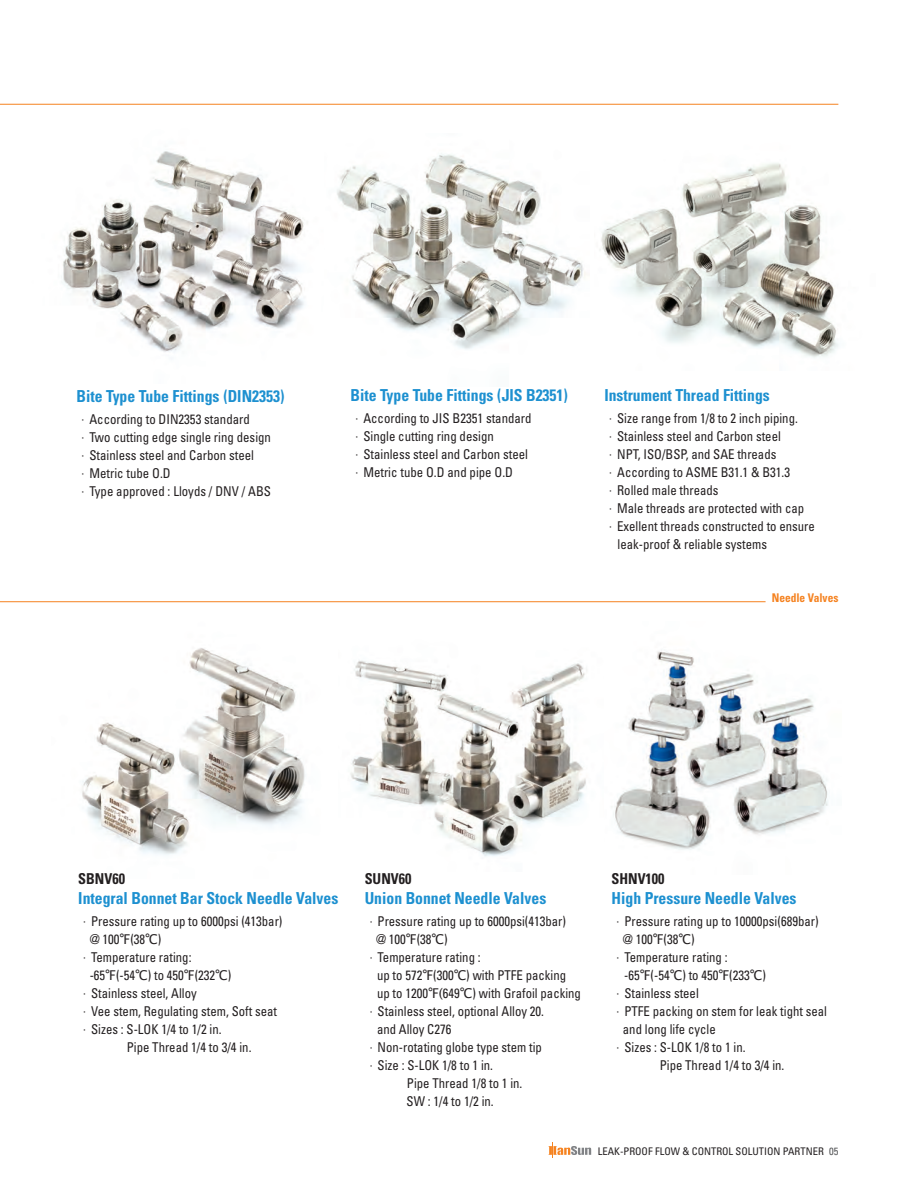
<style>
.page{position:relative;width:915px;height:1191px;background:#fff}
.page>*{position:absolute;margin:0;border:0;box-sizing:border-box;transform-origin:0 0}
.t1{font:700 condensed 16.5px "Univers LT Std";color:#1d90d0;scale:.95 1}
.t2{font:700 condensed 16.5px "Univers LT Std";color:#1d90d0;scale:.94 1}
.t3{font:700 condensed 15px "Univers LT Std";color:#231f20;scale:.95 1}
.t4{font:condensed 13.5px "Univers LT Std";color:#231f20;scale:.94 1}
.t5{font:condensed 13.5px/18px "Univers LT Std";color:#231f20;scale:.95 1}
.t6{font:700 condensed 12px "Univers LT Std";color:#f58220;scale:.95 1}
.t7{font:condensed 10.5px "Univers LT Std";color:#231f20}
.s1{font-family:"YGO11";font-stretch:normal}
.s2{font-family:"Lucida Grande";font-stretch:normal}
.s3{color:#57585a}
</style>
<div class="page">
<svg style="left:548px;top:1142px;width:43px;height:16px"></svg>
<img style="left:82px;top:648px;width:223px;height:207px">
<hr style="left:0;top:601px;width:765px;height:1px;background:#f58220">
<img style="left:62px;top:151px;width:246px;height:201px">
<img style="left:594px;top:103px;width:245px;height:255px">
<img style="left:337px;top:154px;width:249px;height:195px">
<img style="left:615px;top:651px;width:213px;height:199px">
<img style="left:350px;top:660px;width:236px;height:197px">
<hr style="left:0;top:104px;width:838px;height:1px;background:#f58220">
<p class="t1" style="left:77px;top:386px;width:220px">Bite Type Tube Fittings (DIN2353)</p>
<p class="t5" style="left:77px;top:410px;width:206px"><span class="s1">·</span>According to DIN2353 standard <span class="s1">·</span>Two cutting edge single ring design <span class="s1">·</span>Stainless steel and Carbon steel <span class="s1">·</span>Metric tube O.D<br><span class="s1">·</span>Type approved : Lloyds / DNV / ABS</p>
<p class="t1" style="left:350px;top:385px;width:230px">Bite Type Tube Fittings (JIS B2351)</p>
<p class="t5" style="left:350px;top:409px;width:192px"><span class="s1">·</span>According to JIS B2351 standard <span class="s1">·</span>Single cutting ring design <span class="s1">·</span>Stainless steel and Carbon steel <span class="s1">·</span>Metric tube O.D and pipe O.D</p>
<p class="t2" style="left:604px;top:385px;width:177px">Instrument Thread Fittings</p>
<p class="t4" style="left:604px;top:410px;width:207px"><span class="s1">·</span>Size range from 1/8 to 2 inch piping.</p>
<p class="t4" style="left:604px;top:428px;width:189px"><span class="s1">·</span>Stainless steel and Carbon steel</p>
<p class="t4" style="left:604px;top:446px;width:184px"><span class="s1">·</span>NPT, ISO/BSP, and SAE threads</p>
<p class="t4" style="left:604px;top:464px;width:199px"><span class="s1">·</span>According to ASME B31.1 &amp; B31.3</p>
<p class="t4" style="left:604px;top:482px;width:123px"><span class="s1">·</span>Rolled male threads</p>
<p class="t4" style="left:604px;top:500px;width:214px"><span class="s1">·</span>Male threads are protected with cap</p>
<p class="t4" style="left:604px;top:518px;width:225px"><span class="s1">·</span>Exellent threads constructed to ensure</p>
<p class="t4" style="left:617px;top:536px;width:160px">leak-proof &amp; reliable systems</p>
<p class="t6" style="left:771px;top:590px;width:72px">Needle Valves</p>
<p class="t3" style="left:78px;top:870px;width:51px">SBNV60</p>
<p class="t1" style="left:78px;top:888px;width:275px">Integral Bonnet Bar Stock Needle Valves</p>
<p class="t4" style="left:78px;top:912px;width:218px"><span class="s1">·</span>Pressure rating up to 6000psi (413bar)</p>
<p class="t4" style="left:90px;top:930px;width:78px">@ 100<span class="s2">℉</span>(38<span class="s2">℃</span>)</p>
<p class="t4" style="left:78px;top:948px;width:122px"><span class="s1">·</span>Temperature rating:</p>
<p class="t4" style="left:90px;top:966px;width:152px">-65<span class="s2">℉</span>(-54<span class="s2">℃</span>) to 450<span class="s2">℉</span>(232<span class="s2">℃</span>)</p>
<p class="t4" style="left:78px;top:984px;width:127px"><span class="s1">·</span>Stainless steel, Alloy</p>
<p class="t4" style="left:78px;top:1002px;width:213px"><span class="s1">·</span>Vee stem, Regulating stem, Soft seat</p>
<p class="t4" style="left:78px;top:1020px;width:154px"><span class="s1">·</span>Sizes : S-LOK 1/4 to 1/2 in.</p>
<p class="t4" style="left:127px;top:1038px;width:134px">Pipe Thread 1/4 to 3/4 in.</p>
<p class="t3" style="left:364px;top:870px;width:51px">SUNV60</p>
<p class="t1" style="left:364px;top:888px;width:192px">Union Bonnet Needle Valves</p>
<p class="t4" style="left:364px;top:912px;width:215px"><span class="s1">·</span>Pressure rating up to 6000psi(413bar)</p>
<p class="t4" style="left:376px;top:930px;width:78px">@ 100<span class="s2">℉</span>(38<span class="s2">℃</span>)</p>
<p class="t4" style="left:364px;top:948px;width:125px"><span class="s1">·</span>Temperature rating :</p>
<p class="t4" style="left:377px;top:966px;width:203px">up to 572<span class="s2">℉</span>(300<span class="s2">℃</span>) with PTFE packing</p>
<p class="t4" style="left:377px;top:984px;width:218px">up to 1200<span class="s2">℉(</span>649<span class="s2">℃</span>) with Grafoil packing</p>
<p class="t4" style="left:364px;top:1002px;width:192px"><span class="s1">·</span>Stainless steel, optional Alloy 20.</p>
<p class="t4" style="left:377px;top:1020px;width:81px">and Alloy C276</p>
<p class="t4" style="left:364px;top:1038px;width:190px"><span class="s1">·</span>Non-rotating globe type stem tip</p>
<p class="t4" style="left:364px;top:1056px;width:138px"><span class="s1">·</span>Size : S-LOK 1/8 to 1 in.</p>
<p class="t4" style="left:407px;top:1074px;width:124px">Pipe Thread 1/8 to 1 in.</p>
<p class="t4" style="left:406px;top:1092px;width:94px">SW : 1/4 to 1/2 in.</p>
<p class="t3" style="left:611px;top:870px;width:57px">SHNV100</p>
<p class="t1" style="left:611px;top:888px;width:196px">High Pressure Needle Valves</p>
<p class="t4" style="left:611px;top:912px;width:222px"><span class="s1">·</span>Pressure rating up to 10000psi(689bar)</p>
<p class="t4" style="left:622px;top:930px;width:78px">@ 100<span class="s2">℉</span>(38<span class="s2">℃</span>)</p>
<p class="t4" style="left:611px;top:948px;width:125px"><span class="s1">·</span>Temperature rating :</p>
<p class="t4" style="left:624px;top:966px;width:152px">-65<span class="s2">℉</span>(-54<span class="s2">℃</span>) to 450<span class="s2">℉</span>(233<span class="s2">℃</span>)</p>
<p class="t4" style="left:611px;top:984px;width:94px"><span class="s1">·</span>Stainless steel</p>
<p class="t4" style="left:611px;top:1002px;width:231px"><span class="s1">·</span>PTFE packing on stem for leak tight seal</p>
<p class="t4" style="left:622px;top:1020px;width:100px">and long life cycle</p>
<p class="t4" style="left:611px;top:1038px;width:144px"><span class="s1">·</span>Sizes : S-LOK 1/8 to 1 in.</p>
<p class="t4" style="left:659px;top:1056px;width:134px">Pipe Thread 1/4 to 3/4 in.</p>
<p class="t7" style="left:597px;top:1144px;width:242px">LEAK-PROOF FLOW &amp; CONTROL SOLUTION PARTNER <span class="s3">05</span></p>
</div>
